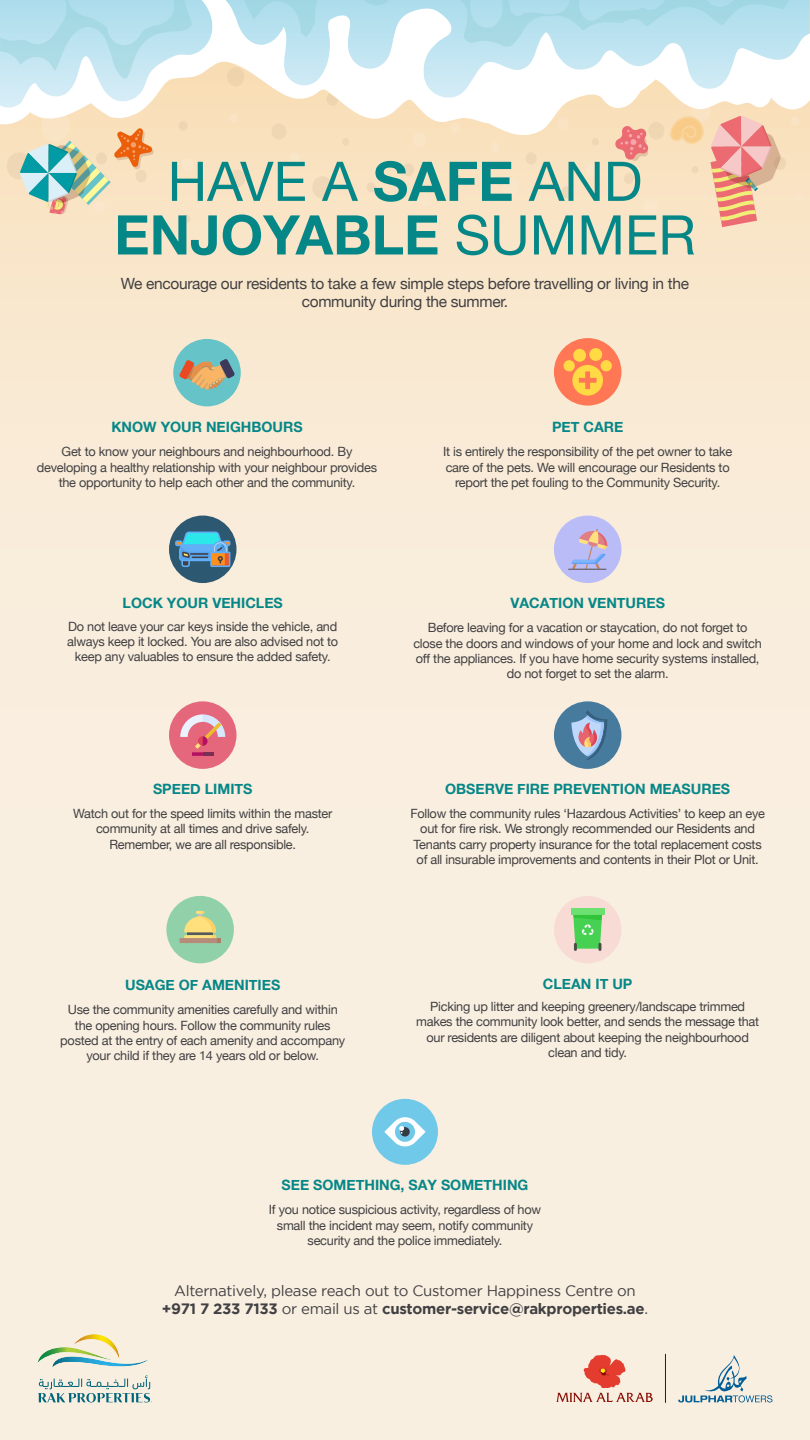
<style>
.page{position:relative;width:810px;height:1440px;background:#fff}
.page>*{position:absolute;margin:0;border:0;box-sizing:border-box;transform-origin:0 0}
.t1{font:54.68px/53.6px "Helvetica Neue";color:#068787;text-align:center}
.t2{font:15.52px/18.6px "Helvetica Neue";letter-spacing:-.02em;color:#414042;text-align:center}
.t3{font:15px/18px "Gotham";letter-spacing:-.02em;color:#414042;text-align:center}
.t4{font:700 14.25px "Helvetica Neue";color:#068787}
.t5{font:12.75px/15.3px "Helvetica Neue";letter-spacing:-.02em;color:#414042;text-align:center}
.s1{font-weight:700}
</style>
<div class="page">
<div style="left:0;top:0;width:810px;height:1440px;background:linear-gradient(to bottom,#f9e6ca,#f9f2e8)"></div>
<div style="left:229px;top:170px;width:16px;height:17px;background:#efd8b7;border-radius:50%"></div>
<div style="left:272px;top:123px;width:14px;height:17px;background:#efd7b3;border-radius:50%"></div>
<div style="left:312px;top:176px;width:21px;height:23px;background:#efd8b8;border-radius:50%"></div>
<div style="left:342px;top:138px;width:7px;height:8px;background:#efd7b4;border-radius:50%"></div>
<div style="left:402px;top:163px;width:12px;height:13px;background:#efd7b6;border-radius:50%"></div>
<div style="left:367px;top:182px;width:9px;height:10px;background:#efd8b8;border-radius:50%"></div>
<div style="left:526px;top:152px;width:11px;height:13px;background:#efd7b5;border-radius:50%"></div>
<div style="left:454px;top:175px;width:7px;height:7px;background:#efd8b7;border-radius:50%"></div>
<div style="left:561px;top:186px;width:11px;height:12px;background:#efd8b8;border-radius:50%"></div>
<div style="left:592px;top:138px;width:7px;height:8px;background:#efd7b4;border-radius:50%"></div>
<div style="left:648px;top:122px;width:16px;height:18px;background:#efd7b3;border-radius:50%"></div>
<div style="left:624px;top:173px;width:10px;height:11px;background:#efd8b7;border-radius:50%"></div>
<div style="left:183px;top:215px;width:7px;height:8px;background:#efd9ba;border-radius:50%"></div>
<div style="left:774px;top:157px;width:12px;height:13px;background:#efd7b5;border-radius:50%"></div>
<div style="left:7px;top:152px;width:25px;height:28px;background:#efd7b6;border-radius:50%"></div>
<div style="left:289px;top:152px;width:11px;height:13px;background:#f9e5c7;border-radius:50%"></div>
<div style="left:412px;top:132px;width:14px;height:15px;background:#f9e4c6;border-radius:50%"></div>
<div style="left:491px;top:142px;width:9px;height:10px;background:#f9e4c6;border-radius:50%"></div>
<div style="left:502px;top:178px;width:17px;height:19px;background:#f9e5ca;border-radius:50%"></div>
<div style="left:586px;top:163px;width:12px;height:13px;background:#f9e5c8;border-radius:50%"></div>
<div style="left:643px;top:198px;width:15px;height:17px;background:#f9e6cb;border-radius:50%"></div>
<div style="left:795px;top:193px;width:8px;height:8px;background:#f9e6ca;border-radius:50%"></div>
<div style="left:182px;top:158px;width:11px;height:13px;background:#f9e5c7;border-radius:50%"></div>
<div style="left:421px;top:194px;width:10px;height:12px;background:#f9e6ca;border-radius:50%"></div>
<svg style="left:0;top:79px;width:810px;height:58px"></svg>
<svg style="left:0;top:0;width:810px;height:79px"></svg>
<svg style="left:614px;top:124px;width:36px;height:37px"></svg>
<svg style="left:670px;top:116px;width:111px;height:111px;background:#f2c2a7"></svg>
<svg style="left:20px;top:127px;width:134px;height:87px;background:#d1ceb1"></svg>
<svg style="left:38px;top:1334px;width:111px;height:34px;background:#dbe0c8"></svg>
<svg style="left:38px;top:1375px;width:114px;height:27px;background:#c3d1ca"></svg>
<div style="left:372px;top:1099px;width:66px;height:66px;background:#70c9e9;border-radius:50%"></div>
<svg style="left:384px;top:1117px;width:42px;height:29px"></svg>
<div style="left:554px;top:896px;width:67px;height:67px;background:#f7dbd4;border-radius:50%"></div>
<div style="left:571px;top:908px;width:33px;height:7px;background:#6ce071"></div>
<svg style="left:573px;top:915px;width:29px;height:36px"></svg>
<div style="left:173px;top:339px;width:68px;height:67px;background:#66c3c8;border-radius:50%"></div>
<svg style="left:179px;top:359px;width:56px;height:31px"></svg>
<div style="left:554px;top:338px;width:67px;height:68px;background:#ff7754;border-radius:50%"></div>
<svg style="left:564px;top:348px;width:48px;height:48px"></svg>
<div style="left:169px;top:516px;width:68px;height:67px;background:#2c5871;border-radius:50%"></div>
<svg style="left:175px;top:532px;width:55px;height:35px"></svg>
<div style="left:554px;top:516px;width:67px;height:67px;background:#babcf8;border-radius:50%"></div>
<svg style="left:572px;top:529px;width:35px;height:41px"></svg>
<hr style="left:568px;top:569px;width:38px;height:1px;background:#655e67">
<div style="left:169px;top:701px;width:68px;height:68px;background:#e4677c;border-radius:50%"></div>
<svg style="left:180px;top:714px;width:45px;height:42px"></svg>
<hr style="left:203px;top:752px;width:11px;height:4px;background:#792e53">
<div style="left:554px;top:701px;width:67px;height:68px;background:#477b9e;border-radius:50%"></div>
<svg style="left:571px;top:710px;width:36px;height:50px"></svg>
<div style="left:166px;top:896px;width:68px;height:67px;background:#90d1a9;border-radius:50%"></div>
<div style="left:180px;top:938px;width:41px;height:5px;background:#b78b7a"></div>
<svg style="left:184px;top:911px;width:37px;height:32px"></svg>
<svg style="left:556px;top:1355px;width:97px;height:47px;background:#edbcae"></svg>
<hr style="left:665px;top:1354px;width:1px;height:48px;background:#231f20">
<svg style="left:678px;top:1355px;width:94px;height:47px;background:#daddd7"></svg>
<h1 class="t1" style="left:114px;top:160px;width:583px">HAVE A <span class="s1">SAFE</span> AND<br><span class="s1">ENJOYABLE</span> SUMMER</h1>
<p class="t2" style="left:121px;top:275px;width:570px">We encourage our residents to take a few simple steps before travelling or living in the community during the summer.</p>
<p class="t4" style="left:111px;top:422px;width:193px">KNOW YOUR NEIGHBOURS</p>
<p class="t5" style="left:37px;top:445px;width:342px">Get to know your neighbours and neighbourhood. By developing a healthy relationship with your neighbour provides the opportunity to help each other and the community.</p>
<p class="t4" style="left:552px;top:422px;width:73px">PET CARE</p>
<p class="t5" style="left:443px;top:445px;width:291px">It is entirely the responsibility of the pet owner to take care of the pets. We will encourage our Residents to report the pet fouling to the Community Security.</p>
<p class="t4" style="left:123px;top:598px;width:162px">LOCK YOUR VEHICLES</p>
<p class="t4" style="left:511px;top:598px;width:156px">VACATION VENTURES</p>
<p class="t5" style="left:67px;top:620px;width:273px">Do not leave your car keys inside the vehicle, and always keep it locked. You are also advised not to keep any valuables to ensure the added safety.</p>
<p class="t5" style="left:413px;top:621px;width:350px">Before leaving for a vacation or staycation, do not forget to close the doors and windows of your home and lock and switch off the appliances. If you have home security systems installed, do not forget to set the alarm.</p>
<p class="t4" style="left:153px;top:784px;width:101px">SPEED LIMITS</p>
<p class="t4" style="left:445px;top:784px;width:287px">OBSERVE FIRE PREVENTION MEASURES</p>
<p class="t5" style="left:73px;top:807px;width:261px">Watch out for the speed limits within the master community at all times and drive safely.<br>Remember, we are all responsible.</p>
<p class="t5" style="left:410px;top:807px;width:356px">Follow the community rules ‘Hazardous Activities’ to keep an eye out for fire risk. We strongly recommended our Residents and Tenants carry property insurance for the total replacement costs of all insurable improvements and contents in their Plot or Unit.</p>
<p class="t4" style="left:125px;top:980px;width:157px">USAGE OF AMENITIES</p>
<p class="t5" style="left:60px;top:1003px;width:286px">Use the community amenities carefully and within the opening hours. Follow the community rules posted at the entry of each amenity and accompany your child if they are 14 years old or below.</p>
<p class="t4" style="left:543px;top:979px;width:91px">CLEAN IT UP</p>
<p class="t5" style="left:416px;top:1000px;width:345px">Picking up litter and keeping greenery/landscape trimmed makes the community look better, and sends the message that our residents are diligent about keeping the neighbourhood clean and tidy.</p>
<p class="t4" style="left:282px;top:1180px;width:248px">SEE SOMETHING, SAY SOMETHING</p>
<p class="t5" style="left:269px;top:1203px;width:274px">If you notice suspicious activity, regardless of how small the incident may seem, notify community security and the police immediately.</p>
<p class="t3" style="left:162px;top:1282px;width:488px">Alternatively, please reach out to Customer Happiness Centre on <span class="s1">+971 7 233 7133</span> or email us at <span class="s1">customer-service@rakproperties.ae</span>.</p>
</div>
